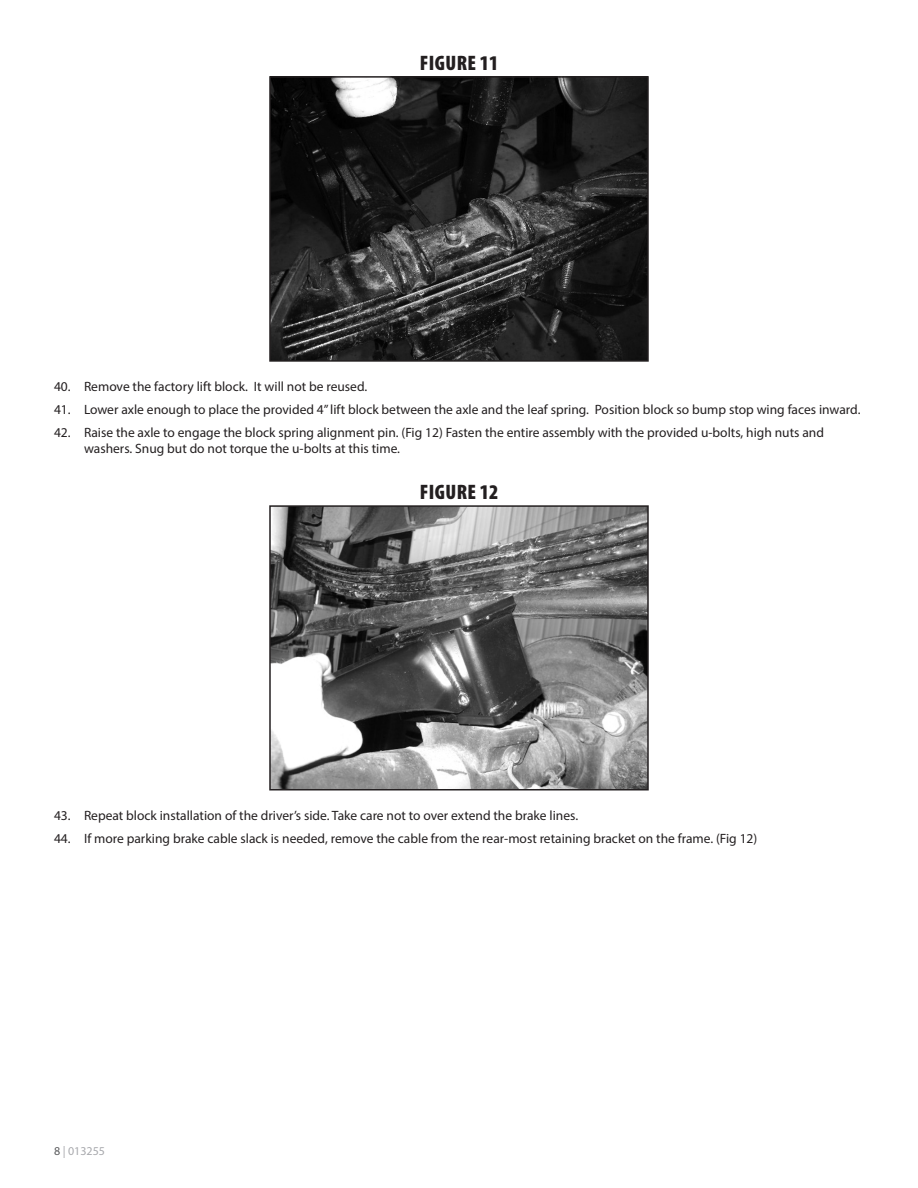
<style>
.page{position:relative;width:918px;height:1188px;background:#fff}
.page>*{position:absolute;margin:0;border:0;box-sizing:border-box;transform-origin:0 0}
.Photo-Caption{font:900 condensed 21px "Myriad Pro";letter-spacing:.02em;color:#231f20}
.t1{font:13.5px/16.2px "Myriad Pro";color:#231f20}
.t2{font:12px "Myriad Pro";color:#a8a9ad}
.s1{color:#57585a}
</style>
<div class="page">
<img style="left:272px;top:79px;width:374px;height:280px">
<div style="left:269px;top:76px;width:380px;height:286px;border:2px solid #231f20"></div>
<img style="left:272px;top:508px;width:374px;height:279px">
<div style="left:269px;top:505px;width:380px;height:285px;border:2px solid #231f20"></div>
<p class="Photo-Caption" style="left:420px;top:49px;width:80px">FIGURE 11</p>
<p class="t1" style="left:54px;top:379px;width:315px">40. Remove the factory lift block. It will not be reused.</p>
<p class="t1" style="left:54px;top:401px;width:808px">41. Lower axle enough to place the provided 4” lift block between the axle and the leaf spring. Position block so bump stop wing faces inward.</p>
<p class="t1" style="left:84px;top:424px;width:741px;text-indent:-30px">42. Raise the axle to engage the block spring alignment pin. (Fig 12) Fasten the entire assembly with the provided u-bolts, high nuts and washers. Snug but do not torque the u-bolts at this time.</p>
<p class="Photo-Caption" style="left:420px;top:478px;width:80px">FIGURE 12</p>
<p class="t1" style="left:54px;top:807px;width:526px">43. Repeat block installation of the driver’s side. Take care not to over extend the brake lines.</p>
<p class="t1" style="left:54px;top:830px;width:705px">44. If more parking brake cable slack is needed, remove the cable from the rear-most retaining bracket on the frame. (Fig 12)</p>
<p class="t2" style="left:54px;top:1143px;width:53px"><span class="s1">8</span> | 013255</p>
</div>
